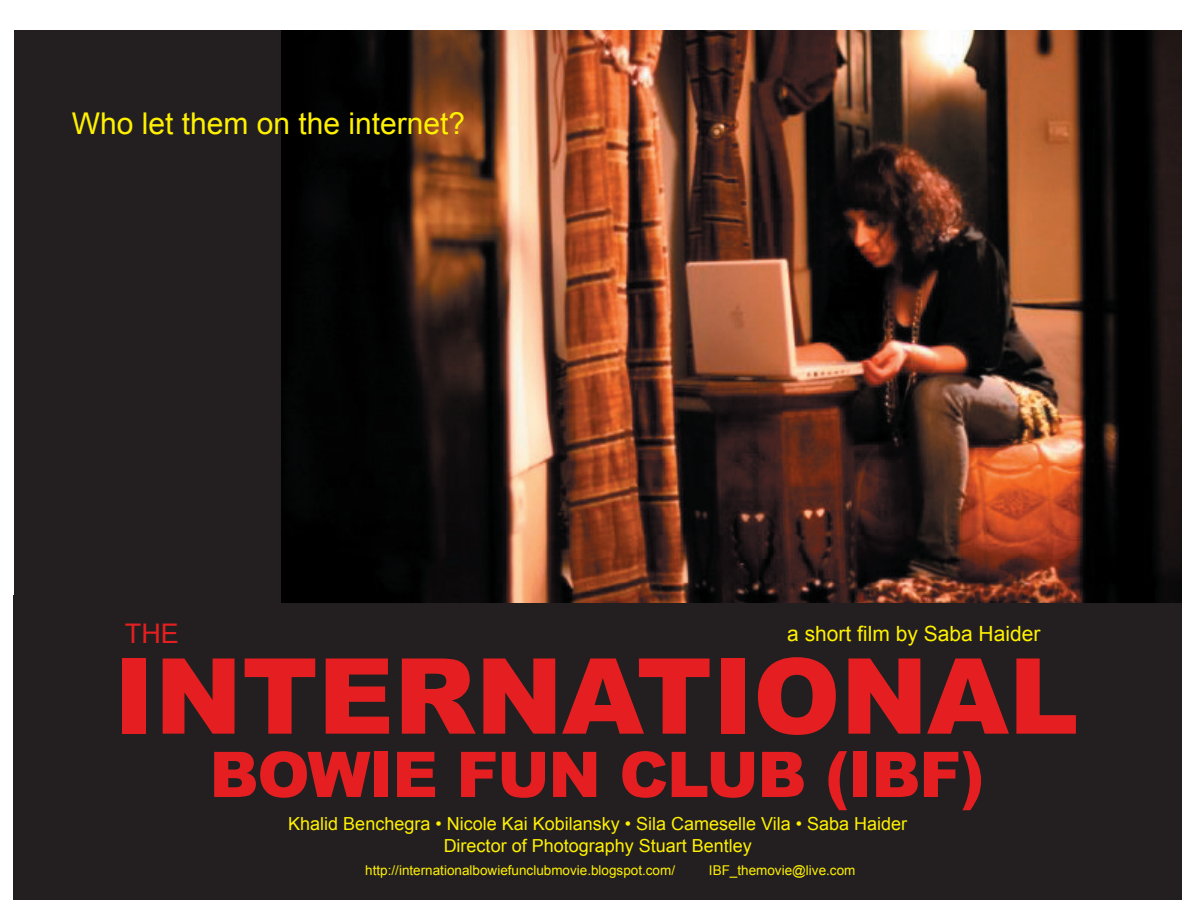
<style>
.page{position:relative;width:1188px;height:918px;background:#fff}
.page>*{position:absolute;margin:0;border:0;box-sizing:border-box;transform-origin:0 0}
.t1{font:900 105px "Arial";color:#e51f21}
.t2{font:900 63px "Arial";letter-spacing:-.02em;color:#e51f21}
.t3{font:30px "Arial";color:#fff101}
.t4{font:27px "Arial";color:#e51f21}
.t5{font:21px "Arial";color:#fff101}
.t6{font:18px/21.6px "Arial";color:#fff101;text-align:center}
.t7{font:13.5px "Arial";color:#fff101}
</style>
<div class="page">
<div style="left:14px;top:596px;width:1168px;height:304px;background:#231f20"></div>
<img style="left:281px;top:31px;width:901px;height:572px">
<div style="left:14px;top:30px;width:267px;height:576px;background:#231f20"></div>
<h3 class="t3" style="left:72px;top:107px;width:395px">Who let them on the internet?</h3>
<h3 class="t4" style="left:125px;top:618px;width:56px">THE</h3>
<p class="t5" style="left:787px;top:622px;width:255px">a short film by Saba Haider</p>
<h1 class="t1" style="left:114px;top:638px;width:966px">INTERNATIONAL</h1>
<h2 class="t2" style="left:210px;top:739px;width:776px">BOWIE FUN CLUB (IBF)</h2>
<p class="t6" style="left:288px;top:813px;width:620px">Khalid Benchegra • Nicole Kai Kobilansky • Sila Cameselle Vila • Saba Haider<br>Director of Photography Stuart Bentley</p>
<p class="t7" style="left:365px;top:863px;width:311px">http://internationalbowiefunclubmovie.blogspot.com/</p>
<p class="t7" style="left:709px;top:863px;width:148px">IBF_themovie@live.com</p>
</div>
